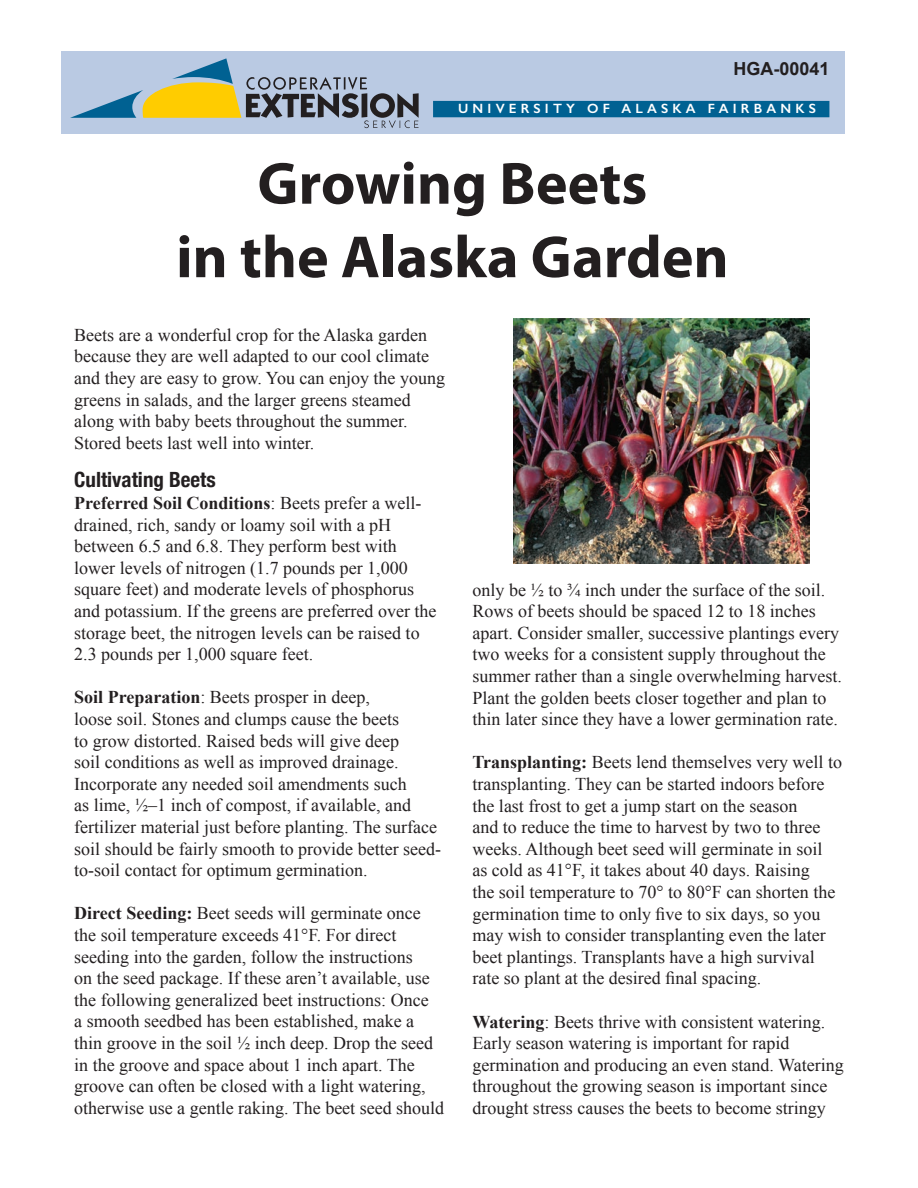
<style>
.page{position:relative;width:918px;height:1188px;background:#fff}
.page>*{position:absolute;margin:0;border:0;box-sizing:border-box;transform-origin:0 0}
.t1{font:700 60px "Myriad Pro";color:#231f20}
.t2{font:700 condensed 21px "Helvetica Neue";color:#231f20}
.t3{font:18px/21.6px "Times New Roman";color:#231f20}
.t4{font:700 18px "Arial";color:#231f20}
.Subhead_1{font:600 13.5px "Gill Sans";letter-spacing:.31em;color:#fff}
.s1{font-weight:700}
</style>
<div class="page">
<img style="left:513px;top:319px;width:297px;height:245px">
<div style="left:61px;top:51px;width:783px;height:83px;background:#bacae3"></div>
<div style="left:433px;top:101px;width:396px;height:16px;background:#006192"></div>
<svg style="left:70px;top:58px;width:349px;height:70px"></svg>
<p class="t4" style="left:733px;top:56px;width:98px">HGA-00041</p>
<p class="Subhead_1" style="left:458px;top:101px;width:359px">UNIVERSITY OF ALASKA FAIRBANKS</p>
<p class="t1" style="left:257px;top:144px;width:391px">Growing Beets</p>
<p class="t1" style="left:176px;top:218px;width:554px">in the Alaska Garden</p>
<p class="t3" style="left:74px;top:324px;width:372px">Beets are a wonderful crop for the Alaska garden because they are well adapted to our cool climate and they are easy to grow. You can enjoy the young greens in salads, and the larger greens steamed along with baby beets throughout the summer.<br>Stored beets last well into winter.</p>
<p class="t2" style="left:74px;top:462px;width:143px">Cultivating Beets</p>
<p class="t3" style="left:74px;top:492px;width:364px"><span class="s1">Preferred Soil Conditions</span>: Beets prefer a well&shy;drained, rich, sandy or loamy soil with a pH between 6.5 and 6.8. They perform best with lower levels of nitrogen (1.7 pounds per 1,000 square feet) and moderate levels of phosphorus and potassium. If the greens are preferred over the storage beet, the nitrogen levels can be raised to 2.3 pounds per 1,000 square feet.</p>
<p class="t3" style="left:74px;top:686px;width:368px"><span class="s1">Soil Preparation</span>: Beets prosper in deep,<br>loose soil. Stones and clumps cause the beets<br>to grow distorted. Raised beds will give deep<br>soil conditions as well as improved drainage.<br>Incorporate any needed soil amendments such<br>as lime, ½–1 inch of compost, if available, and fertilizer material just before planting. The surface soil should be fairly smooth to provide better seed&shy;to-soil contact for optimum germination.</p>
<p class="t3" style="left:74px;top:902px;width:372px"><span class="s1">Direct Seeding:</span> Beet seeds will germinate once the soil temperature exceeds 41°F. For direct seeding into the garden, follow the instructions<br>on the seed package. If these aren’t available, use the following generalized beet instructions: Once<br>a smooth seedbed has been established, make a thin groove in the soil ½ inch deep. Drop the seed in the groove and space about 1 inch apart. The groove can often be closed with a light watering, otherwise use a gentle raking. The beet seed should</p>
<p class="t3" style="left:472px;top:578px;width:371px">only be ½ to ¾ inch under the surface of the soil.<br>Rows of beets should be spaced 12 to 18 inches apart. Consider smaller, successive plantings every two weeks for a consistent supply throughout the summer rather than a single overwhelming harvest.<br>Plant the golden beets closer together and plan to thin later since they have a lower germination rate.</p>
<p class="t3" style="left:472px;top:751px;width:371px"><span class="s1">Transplanting:</span> Beets lend themselves very well to transplanting. They can be started indoors before the last frost to get a jump start on the season<br>and to reduce the time to harvest by two to three weeks. Although beet seed will germinate in soil<br>as cold as 41°F, it takes about 40 days. Raising<br>the soil temperature to 70° to 80°F can shorten the germination time to only five to six days, so you may wish to consider transplanting even the later beet plantings. Transplants have a high survival rate so plant at the desired final spacing.</p>
<p class="t3" style="left:472px;top:1010px;width:373px"><span class="s1">Watering</span>: Beets thrive with consistent watering.<br>Early season watering is important for rapid germination and producing an even stand. Watering throughout the growing season is important since drought stress causes the beets to become stringy</p>
</div>
